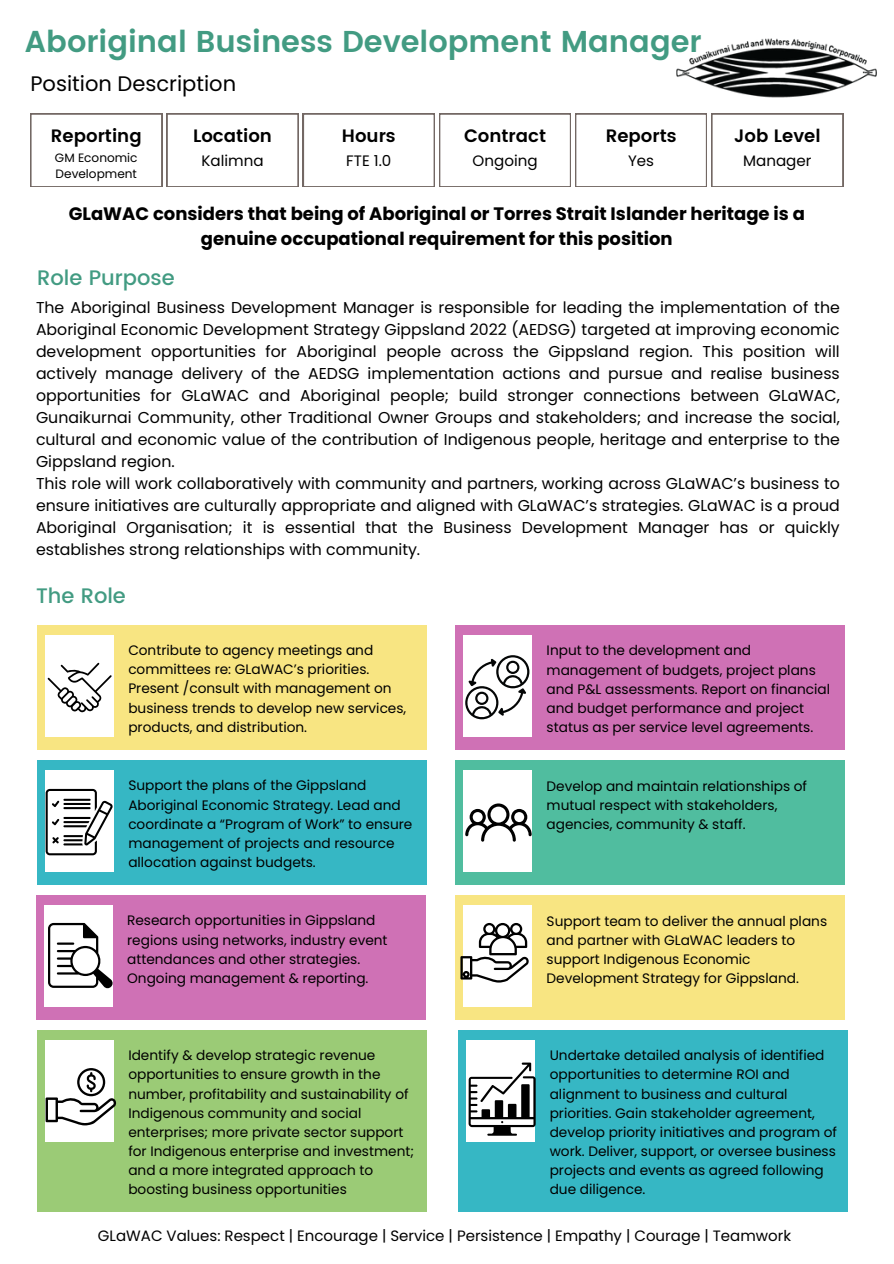
<style>
.page{position:relative;width:894px;height:1264px;background:#fff}
.page>*{position:absolute;margin:0;border:0;box-sizing:border-box;transform-origin:0 0}
.t1{font:600 30.15px "Poppins";color:#429b82}
.t2{font:21px "Poppins";color:#000}
.t3{font:500 21px "Poppins";color:#429b82}
.t4{font:700 18px/24.8px "Poppins";color:#000;text-align:center}
.t5{font:600 18px "Poppins";color:#000}
.t6{font:15.75px/22px "Poppins";color:#000}
.t7{font:15.15px "Poppins";color:#000}
.t8{font:15px "Poppins";color:#000}
.t9{font:13.65px/19.2px "Poppins";color:#000}
.t10{font:12.15px/16.2px "Poppins";color:#000}
</style>
<div class="page">
<img style="left:676px;top:38px;width:201px;height:60px">
<svg style="left:30px;top:114px;width:813px;height:73px"></svg>
<div style="left:37px;top:760px;width:389px;height:124px;background:#36b7c4"></div>
<div style="left:45px;top:770px;width:69px;height:102px;background:#fff"></div>
<div style="left:37px;top:1029px;width:389px;height:182px;background:#9bcb76"></div>
<div style="left:45px;top:1039px;width:69px;height:102px;background:#fff"></div>
<div style="left:455px;top:895px;width:389px;height:124px;background:#f8e582"></div>
<div style="left:463px;top:905px;width:69px;height:102px;background:#fff"></div>
<div style="left:455px;top:760px;width:389px;height:125px;background:#50bd9f"></div>
<div style="left:463px;top:770px;width:69px;height:102px;background:#fff"></div>
<div style="left:458px;top:1029px;width:389px;height:182px;background:#36b7c4"></div>
<div style="left:466px;top:1039px;width:69px;height:102px;background:#fff"></div>
<svg style="left:46px;top:789px;width:67px;height:66px"></svg>
<svg style="left:465px;top:803px;width:66px;height:38px"></svg>
<div style="left:36px;top:895px;width:389px;height:124px;background:#cf71b5"></div>
<div style="left:44px;top:905px;width:69px;height:101px;background:#fff"></div>
<svg style="left:460px;top:922px;width:69px;height:60px"></svg>
<div style="left:37px;top:624px;width:389px;height:125px;background:#f8e582"></div>
<div style="left:45px;top:634px;width:69px;height:102px;background:#fff"></div>
<div style="left:455px;top:625px;width:389px;height:124px;background:#cf71b5"></div>
<div style="left:463px;top:635px;width:69px;height:102px;background:#fff"></div>
<svg style="left:48px;top:662px;width:64px;height:50px"></svg>
<svg style="left:465px;top:655px;width:64px;height:64px"></svg>
<svg style="left:48px;top:922px;width:65px;height:67px"></svg>
<svg style="left:468px;top:1062px;width:67px;height:73px"></svg>
<svg style="left:46px;top:1068px;width:70px;height:57px"></svg>
<p class="t1" style="left:25px;top:24px;width:678px">Aboriginal Business Development Manager</p>
<p class="t2" style="left:30px;top:69px;width:207px">Position Description</p>
<h4 class="t5" style="left:51px;top:126px;width:92px">Reporting</h4>
<h6 class="t10" style="left:55px;top:150px;width:84px">GM Economic<br>Development</h6>
<h4 class="t5" style="left:193px;top:126px;width:80px">Location</h4>
<h6 class="t7" style="left:201px;top:150px;width:64px">Kalimna</h6>
<h4 class="t5" style="left:342px;top:126px;width:55px">Hours</h4>
<h6 class="t7" style="left:346px;top:150px;width:47px">FTE 1.0</h6>
<h4 class="t5" style="left:464px;top:126px;width:83px">Contract</h4>
<h2 class="t7" style="left:472px;top:150px;width:66px">Ongoing</h2>
<p class="t5" style="left:605px;top:126px;width:72px">Reports</p>
<p class="t7" style="left:628px;top:150px;width:28px">Yes</p>
<h6 class="t5" style="left:734px;top:126px;width:88px">Job Level</h6>
<h2 class="t7" style="left:743px;top:150px;width:70px">Manager</h2>
<p class="t4" style="left:69px;top:202px;width:737px">GLaWAC considers that being of Aboriginal or Torres Strait Islander heritage is a genuine occupational requirement for this position</p>
<p class="t3" style="left:37px;top:265px;width:139px">Role Purpose</p>
<p class="t6" style="left:36px;top:296px;width:805px">The Aboriginal Business Development Manager is responsible for leading the implementation of the Aboriginal Economic Development Strategy Gippsland 2022 (AEDSG) targeted at improving economic development opportunities for Aboriginal people across the Gippsland region. This position will actively manage delivery of the AEDSG implementation actions and pursue and realise business opportunities for GLaWAC and Aboriginal people; build stronger connections between GLaWAC, Gunaikurnai Community, other Traditional Owner Groups and stakeholders; and increase the social, cultural and economic value of the contribution of Indigenous people, heritage and enterprise to the Gippsland region.<br>This role will work collaboratively with community and partners, working across GLaWAC’s business to ensure initiatives are culturally appropriate and aligned with GLaWAC’s strategies. GLaWAC is a proud Aboriginal Organisation; it is essential that the Business Development Manager has or quickly establishes strong relationships with community.</p>
<p class="t3" style="left:36px;top:584px;width:91px">The Role</p>
<h4 class="t9" style="left:128px;top:640px;width:279px">Contribute to agency meetings and committees re: GLaWAC’s priorities.<br>Present /consult with management on business trends to develop new services, products, and distribution.</h4>
<h5 class="t9" style="left:546px;top:641px;width:285px">Input to the development and management of budgets, project plans and P&amp;L assessments. Report on financial and budget performance and project status as per service level agreements.</h5>
<h3 class="t9" style="left:128px;top:776px;width:285px">Support the plans of the Gippsland Aboriginal Economic Strategy. Lead and coordinate a “Program of Work” to ensure management of projects and resource allocation against budgets.</h3>
<h6 class="t9" style="left:127px;top:911px;width:262px">Research opportunities in Gippsland regions using networks, industry event attendances and other strategies.<br>Ongoing management &amp; reporting.</h6>
<p class="t9" style="left:128px;top:1045px;width:287px">Identify &amp; develop strategic revenue opportunities to ensure growth in the number, profitability and sustainability of Indigenous community and social enterprises; more private sector support for Indigenous enterprise and investment; and a more integrated approach to boosting business opportunities</p>
<p class="t9" style="left:546px;top:776px;width:262px">Develop and maintain relationships of mutual respect with stakeholders, agencies, community &amp; staff.</p>
<h4 class="t9" style="left:546px;top:911px;width:282px">Support team to deliver the annual plans and partner with GLaWAC leaders to support Indigenous Economic Development Strategy for Gippsland.</h4>
<h4 class="t9" style="left:549px;top:1045px;width:289px">Undertake detailed analysis of identified opportunities to determine ROI and alignment to business and cultural priorities. Gain stakeholder agreement, develop priority initiatives and program of work. Deliver, support, or oversee business projects and events as agreed following due diligence.</h4>
<p class="t8" style="left:98px;top:1224px;width:694px">GLaWAC Values: Respect | Encourage | Service | Persistence | Empathy | Courage | Teamwork</p>
</div>
